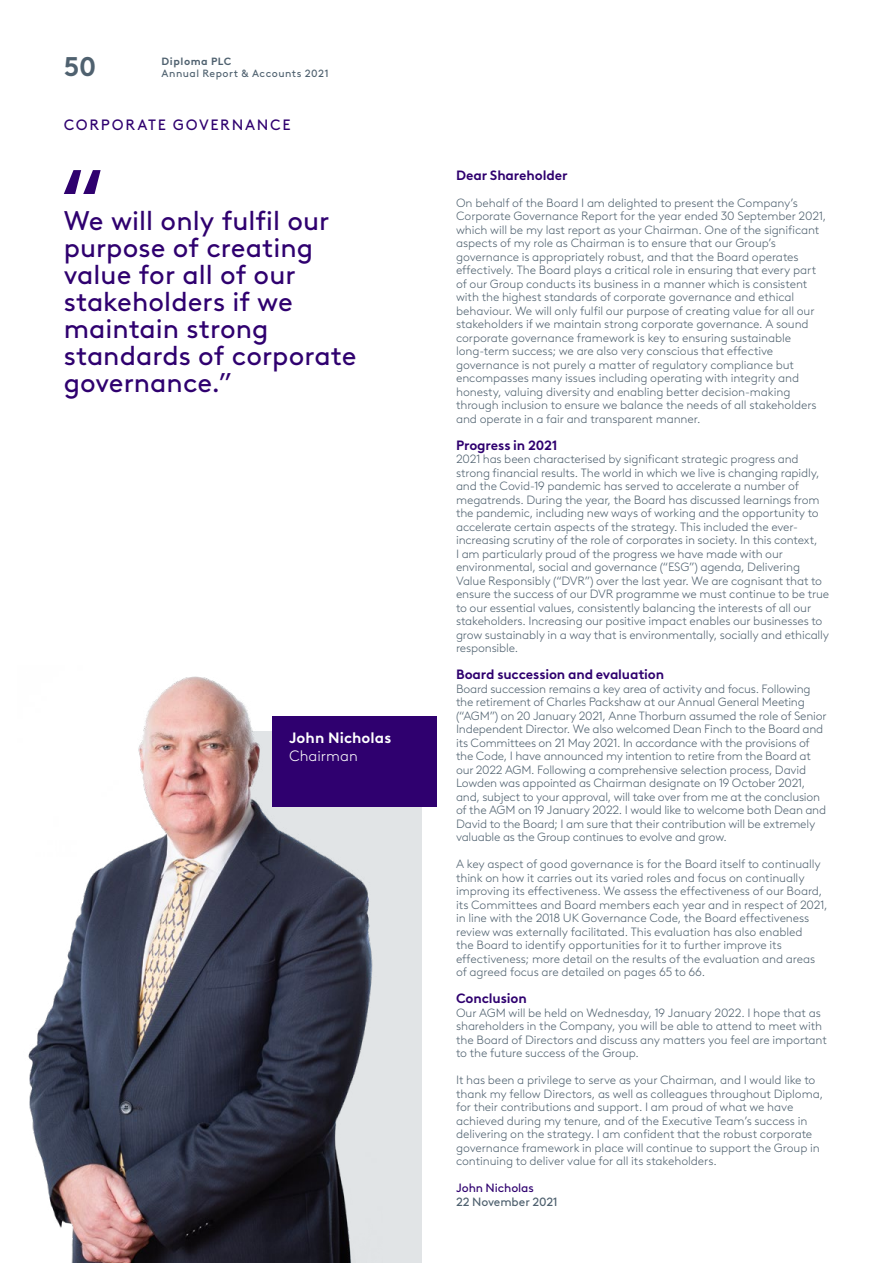
<style>
.page{position:relative;width:893px;height:1263px;background:#fff}
.page>*{position:absolute;margin:0;border:0;box-sizing:border-box;transform-origin:0 0}
.OutQuoteLevel1{font:27px/27px "Brown LL";color:#2f006f}
.t1{font:700 27px "Brown LL";color:#4f616f}
.MainheadLevel1{font:15px "Brown LL";letter-spacing:.115em;color:#2f006f}
.GovernanceImageName{font:700 15px "Brown LL";letter-spacing:.005em;color:#fff}
.GovernanceImageTitle{font:300 15px "Brown LL";letter-spacing:.005em;color:#fff}
.SubheadLevel1{font:700 13.5px "Brown LL";letter-spacing:-.01em;color:#2f006f}
.BodyText{font:300 12px/13.5px "Brown LL";letter-spacing:-.01em;color:#4f616f}
.SignOffTitle{font:12px "Brown LL";letter-spacing:-.005em;color:#4f616f}
.SignOffName{font:12px "Brown LL";letter-spacing:-.005em;color:#2f006f}
.t2{font:10.5px "Brown LL";letter-spacing:.05em;color:#4f616f}
.t3{font:700 10.5px "Brown LL";letter-spacing:.05em;color:#4f616f}
</style>
<div class="page">
<div style="left:179px;top:731px;width:243px;height:532px;background:#e1e4e6"></div>
<div style="left:273px;top:716px;width:164px;height:91px;background:#2f006f"></div>
<img style="left:28px;top:676px;width:345px;height:587px">
<svg style="left:64px;top:170px;width:37px;height:24px"></svg>
<p class="t3" style="left:162px;top:53px;width:71px">Diploma PLC</p>
<h1 class="t1" style="left:64px;top:46px;width:34px">50</h1>
<p class="t2" style="left:162px;top:65px;width:168px">Annual Report &amp; Accounts 2021</p>
<h1 class="MainheadLevel1" style="left:64px;top:113px;width:228px">CORPORATE GOVERNANCE</h1>
<h2 class="OutQuoteLevel1" style="left:64px;top:205px;width:294px">We will only fulfil our purpose of creating value for all of our stakeholders if we maintain strong standards of corporate governance.”</h2>
<p class="GovernanceImageName" style="left:289px;top:726px;width:104px">John Nicholas</p>
<p class="GovernanceImageTitle" style="left:289px;top:745px;width:70px">Chairman</p>
<h3 class="SubheadLevel1" style="left:456px;top:164px;width:113px">Dear Shareholder</h3>
<p class="BodyText" style="left:456px;top:195px;width:372px">On behalf of the Board I am delighted to present the Company’s Corporate Governance Report for the year ended 30 September 2021, which will be my last report as your Chairman. One of the significant aspects of my role as Chairman is to ensure that our Group’s governance is appropriately robust, and that the Board operates effectively. The Board plays a critical role in ensuring that every part of our Group conducts its business in a manner which is consistent with the highest standards of corporate governance and ethical behaviour. We will only fulfil our purpose of creating value for all our stakeholders if we maintain strong corporate governance. A sound corporate governance framework is key to ensuring sustainable long-term success; we are also very conscious that effective governance is not purely a matter of regulatory compliance but encompasses many issues including operating with integrity and honesty, valuing diversity and enabling better decision-making through inclusion to ensure we balance the needs of all stakeholders and operate in a fair and transparent manner.</p>
<h3 class="SubheadLevel1" style="left:456px;top:434px;width:103px">Progress in 2021</h3>
<p class="BodyText" style="left:456px;top:451px;width:375px">2021 has been characterised by significant strategic progress and strong financial results. The world in which we live is changing rapidly, and the Covid-19 pandemic has served to accelerate a number of megatrends. During the year, the Board has discussed learnings from the pandemic, including new ways of working and the opportunity to accelerate certain aspects of the strategy. This included the ever&shy;increasing scrutiny of the role of corporates in society. In this context,<br>I am particularly proud of the progress we have made with our environmental, social and governance (“ESG”) agenda, Delivering Value Responsibly (“DVR”) over the last year. We are cognisant that to ensure the success of our DVR programme we must continue to be true to our essential values, consistently balancing the interests of all our stakeholders. Increasing our positive impact enables our businesses to grow sustainably in a way that is environmentally, socially and ethically responsible.</p>
<h3 class="SubheadLevel1" style="left:456px;top:664px;width:210px">Board succession and evaluation</h3>
<p class="BodyText" style="left:456px;top:681px;width:372px">Board succession remains a key area of activity and focus. Following the retirement of Charles Packshaw at our Annual General Meeting (“AGM”) on 20 January 2021, Anne Thorburn assumed the role of Senior Independent Director. We also welcomed Dean Finch to the Board and its Committees on 21 May 2021. In accordance with the provisions of the Code, I have announced my intention to retire from the Board at our 2022 AGM. Following a comprehensive selection process, David Lowden was appointed as Chairman designate on 19 October 2021, and, subject to your approval, will take over from me at the conclusion of the AGM on 19 January 2022. I would like to welcome both Dean and David to the Board; I am sure that their contribution will be extremely valuable as the Group continues to evolve and grow.</p>
<p class="BodyText" style="left:456px;top:856px;width:373px">A key aspect of good governance is for the Board itself to continually think on how it carries out its varied roles and focus on continually improving its effectiveness. We assess the effectiveness of our Board, its Committees and Board members each year and in respect of 2021, in line with the 2018 UK Governance Code, the Board effectiveness review was externally facilitated. This evaluation has also enabled<br>the Board to identify opportunities for it to further improve its effectiveness; more detail on the results of the evaluation and areas of agreed focus are detailed on pages 65 to 66.</p>
<h3 class="SubheadLevel1" style="left:456px;top:988px;width:72px">Conclusion</h3>
<p class="BodyText" style="left:456px;top:1005px;width:372px">Our AGM will be held on Wednesday, 19 January 2022. I hope that as shareholders in the Company, you will be able to attend to meet with the Board of Directors and discuss any matters you feel are important to the future success of the Group.</p>
<p class="BodyText" style="left:456px;top:1072px;width:369px">It has been a privilege to serve as your Chairman, and I would like to thank my fellow Directors, as well as colleagues throughout Diploma, for their contributions and support. I am proud of what we have achieved during my tenure, and of the Executive Team’s success in delivering on the strategy. I am confident that the robust corporate governance framework in place will continue to support the Group in continuing to deliver value for all its stakeholders.</p>
<p class="SignOffName" style="left:456px;top:1179px;width:79px">John Nicholas</p>
<p class="SignOffTitle" style="left:456px;top:1192px;width:103px">22 November 2021</p>
</div>
